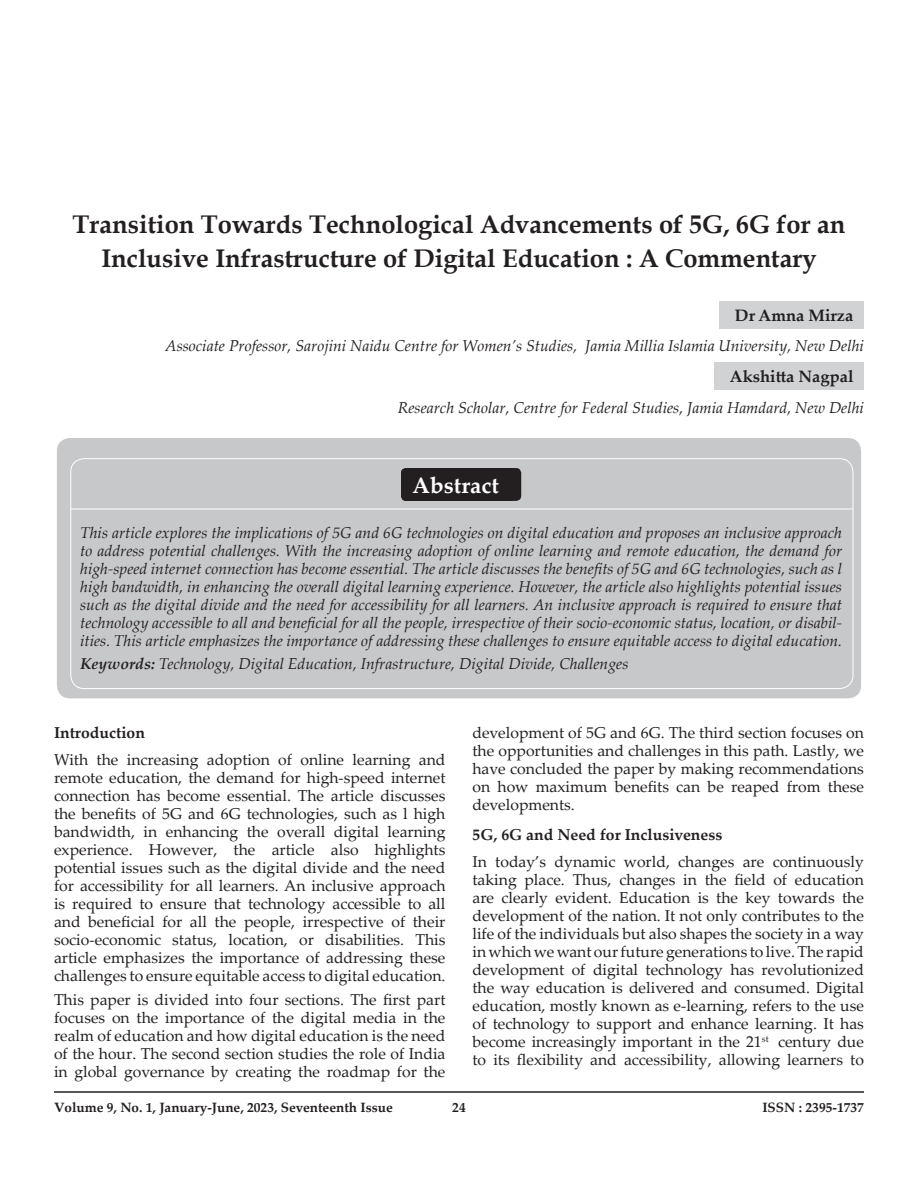
<style>
.page{position:relative;width:918px;height:1188px;background:#fff}
.page>*{position:absolute;margin:0;border:0;box-sizing:border-box;transform-origin:0 0}
.t1{font:700 25.5px/34.5px "Book Antiqua";color:#231f20;text-align:center}
.t2{font:700 22.5px "Palatino Linotype";color:#fff}
.t3{font:700 16.5px "Palatino Linotype";color:#231f20}
.t4{font:15.75px/18px "Palatino Linotype";color:#231f20;text-align:justify}
.t5{font:italic 15.75px/18px "Palatino Linotype";color:#231f20;text-align:justify}
.t6{font:700 15.75px "Palatino Linotype";color:#231f20}
.t7{font:700 13.5px "Palatino Linotype";color:#231f20}
.s1{font-weight:700}
</style>
<div class="page">
<hr style="left:54px;top:1091px;width:810px;height:2px;background:#231f20">
<div style="left:720px;top:301px;width:144px;height:27px;background:#d1d2d4"></div>
<div style="left:715px;top:362px;width:149px;height:27px;background:#d1d2d4"></div>
<div style="left:57px;top:438px;width:804px;height:260px;background:#c7c8ca;border-radius:13px"></div>
<div style="left:401px;top:468px;width:120px;height:33px;background:#231f20;border-radius:5px"></div>
<div style="left:70px;top:458px;width:783px;height:231px;border:1px solid #fff;border-radius:14px"></div>
<hr style="left:71px;top:509px;width:782px;height:1px;background:#fff">
<h1 class="t1" style="left:73px;top:207px;width:774px">Transition Towards Technological Advancements of 5G, 6G for an<br>Inclusive Infrastructure of Digital Education : A Commentary</h1>
<p class="t3" style="left:735px;top:303px;width:120px">Dr Amna Mirza</p>
<p class="t5" style="left:165px;top:336px;width:700px">Associate Professor, Sarojini Naidu Centre for Women’s Studies, Jamia Millia Islamia University, New Delhi</p>
<p class="t3" style="left:730px;top:364px;width:125px">Akshitta Nagpal</p>
<p class="t5" style="left:398px;top:398px;width:468px">Research Scholar, Centre for Federal Studies, Jamia Hamdard, New Delhi</p>
<h2 class="t2" style="left:413px;top:469px;width:88px">Abstract</h2>
<p class="t5" style="left:80px;top:523px;width:764px">This article explores the implications of 5G and 6G technologies on digital education and proposes an inclusive approach to address potential challenges. With the increasing adoption of online learning and remote education, the demand for high-speed internet connection has become essential. The article discusses the benefits of 5G and 6G technologies, such as l high bandwidth, in enhancing the overall digital learning experience. However, the article also highlights potential issues such as the digital divide and the need for accessibility for all learners. An inclusive approach is required to ensure that technology accessible to all and beneficial for all the people, irrespective of their socio-economic status, location, or disabil&shy;ities. This article emphasizes the importance of addressing these challenges to ensure equitable access to digital education.</p>
<p class="t5" style="left:80px;top:654px;width:550px"><span class="s1">Keywords:</span> Technology, Digital Education, Infrastructure, Digital Divide, Challenges</p>
<p class="t6" style="left:54px;top:721px;width:92px">Introduction</p>
<p class="t4" style="left:54px;top:750px;width:393px">With the increasing adoption of online learning and remote education, the demand for high-speed internet connection has become essential. The article discusses the benefits of 5G and 6G technologies, such as l high bandwidth, in enhancing the overall digital learning experience. However, the article also highlights potential issues such as the digital divide and the need for accessibility for all learners. An inclusive approach is required to ensure that technology accessible to all and beneficial for all the people, irrespective of their socio-economic status, location, or disabilities. This article emphasizes the importance of addressing these challenges to ensure equitable access to digital education.</p>
<p class="t4" style="left:54px;top:990px;width:393px">This paper is divided into four sections. The first part focuses on the importance of the digital media in the realm of education and how digital education is the need of the hour. The second section studies the role of India in global governance by creating the roadmap for the</p>
<p class="t4" style="left:472px;top:723px;width:393px">development of 5G and 6G. The third section focuses on the opportunities and challenges in this path. Lastly, we have concluded the paper by making recommendations on how maximum benefits can be reaped from these developments.</p>
<p class="t6" style="left:472px;top:823px;width:251px">5G, 6G and Need for Inclusiveness</p>
<p class="t4" style="left:472px;top:852px;width:393px">In today’s dynamic world, changes are continuously taking place. Thus, changes in the field of education are clearly evident. Education is the key towards the development of the nation. It not only contributes to the life of the individuals but also shapes the society in a way in which we want our future generations to live. The rapid development of digital technology has revolutionized the way education is delivered and consumed. Digital education, mostly known as e-learning, refers to the use of technology to support and enhance learning. It has become increasingly important in the 21<sup>st</sup> century due to its flexibility and accessibility, allowing learners to</p>
<p class="t7" style="left:54px;top:1097px;width:340px">Volume 9, No. 1, January-June, 2023, Seventeenth Issue</p>
<p class="t7" style="left:452px;top:1097px;width:15px">24</p>
<p class="t7" style="left:762px;top:1097px;width:103px">ISSN : 2395-1737</p>
</div>
